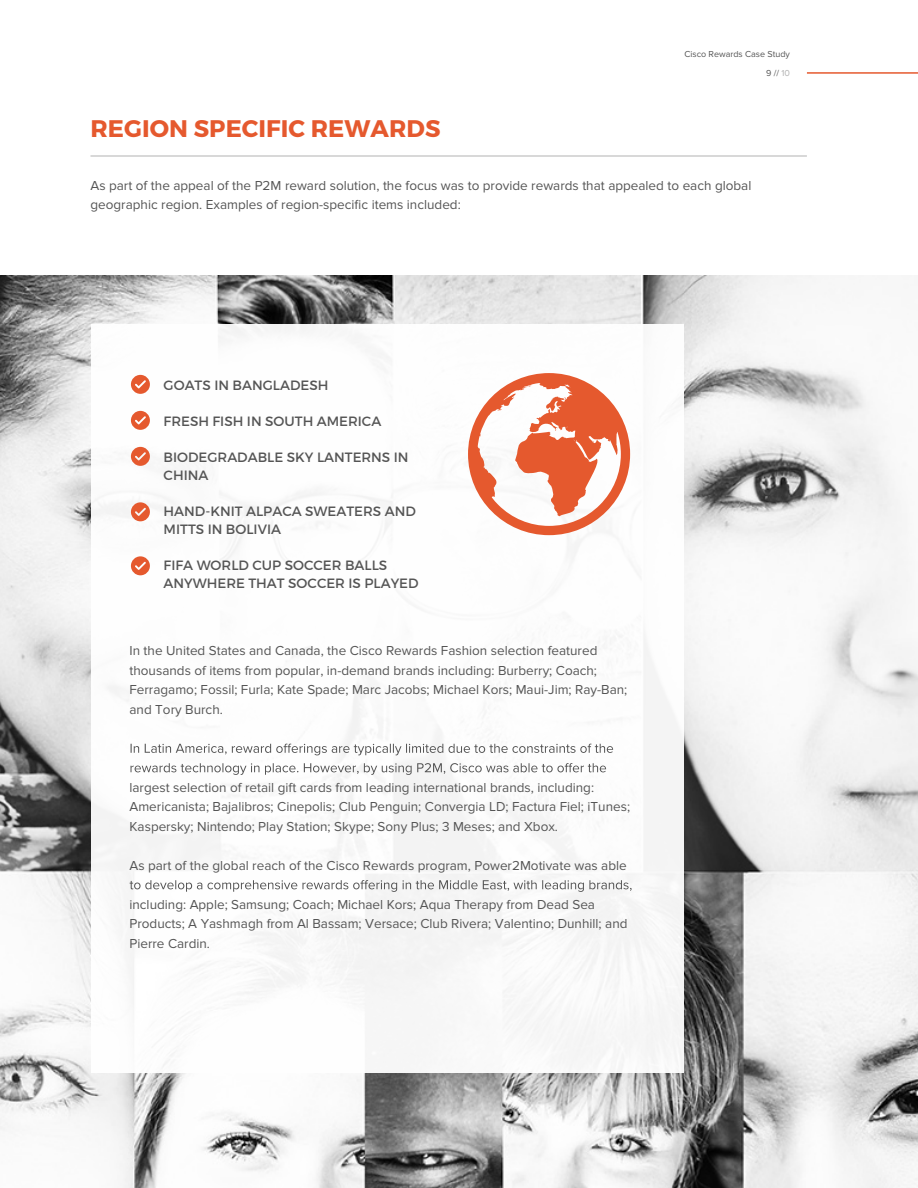
<style>
.page{position:relative;width:918px;height:1188px;background:#fff}
.page>*{position:absolute;margin:0;border:0;box-sizing:border-box;transform-origin:0 0}
.t1{font:700 24px "Montserrat";letter-spacing:.005em;color:#e5592e}
.t2{font:13.5px/19.5px "Proxima Nova";color:#555}
.t3{font:13.5px/18px "Montserrat";color:#555}
.t4{font:9px/19.5px "Proxima Nova";color:#555;text-align:right}
.s1{color:#b2b2b2}
</style>
<div class="page">
<img style="left:0;top:275px;width:918px;height:913px">
<div style="left:92px;top:324px;width:592px;height:748px;background:#fff"></div>
<hr style="left:807px;top:72px;width:111px;height:2px;background:#e5592e">
<hr style="left:91px;top:155px;width:716px;height:2px;background:#ccc">
<svg style="left:131px;top:744px;width:482px;height:11px"></svg>
<svg style="left:131px;top:763px;width:475px;height:12px"></svg>
<svg style="left:130px;top:880px;width:502px;height:12px"></svg>
<svg style="left:131px;top:375px;width:19px;height:19px"></svg>
<svg style="left:131px;top:411px;width:19px;height:19px"></svg>
<svg style="left:131px;top:447px;width:19px;height:19px"></svg>
<svg style="left:131px;top:502px;width:19px;height:19px"></svg>
<svg style="left:131px;top:556px;width:19px;height:19px"></svg>
<svg style="left:468px;top:373px;width:162px;height:162px"></svg>
<h1 class="t1" style="left:91px;top:114px;width:352px">REGION SPECIFIC REWARDS</h1>
<p class="t4" style="left:684px;top:44px;width:107px">Cisco Rewards Case Study<br>9 // <span class="s1">10</span></p>
<p class="t2" style="left:91px;top:176px;width:662px">As part of the appeal of the P2M reward solution, the focus was to provide rewards that appealed to each global geographic region. Examples of region-specific items included:</p>
<p class="t3" style="left:164px;top:376px;width:166px">GOATS IN BANGLADESH</p>
<p class="t3" style="left:164px;top:412px;width:219px">FRESH FISH IN SOUTH AMERICA</p>
<p class="t3" style="left:164px;top:448px;width:247px">BIODEGRADABLE SKY LANTERNS IN<br>CHINA</p>
<p class="t3" style="left:164px;top:502px;width:254px">HAND-KNIT ALPACA SWEATERS AND<br>MITTS IN BOLIVIA</p>
<p class="t3" style="left:164px;top:556px;width:257px">FIFA WORLD CUP SOCCER BALLS<br>ANYWHERE THAT SOCCER IS PLAYED</p>
<p class="t2" style="left:130px;top:641px;width:499px">In the United States and Canada, the Cisco Rewards Fashion selection featured thousands of items from popular, in-demand brands including: Burberry; Coach; Ferragamo; Fossil; Furla; Kate Spade; Marc Jacobs; Michael Kors; Maui-Jim; Ray-Ban; and Tory Burch.</p>
<p class="t2" style="left:130px;top:778px;width:502px">largest selection of retail gift cards from leading international brands, including:<br>Americanista; Bajalibros; Cinepolis; Club Penguin; Convergia LD; Factura Fiel; iTunes;<br>Kaspersky; Nintendo; Play Station; Skype; Sony Plus; 3 Meses; and Xbox.</p>
<p class="t2" style="left:130px;top:856px;width:499px">As part of the global reach of the Cisco Rewards program, Power2Motivate was able</p>
<p class="t2" style="left:130px;top:895px;width:500px">including: Apple; Samsung; Coach; Michael Kors; Aqua Therapy from Dead Sea<br>Products; A Yashmagh from Al Bassam; Versace; Club Rivera; Valentino; Dunhill; and<br>Pierre Cardin.</p>
</div>
